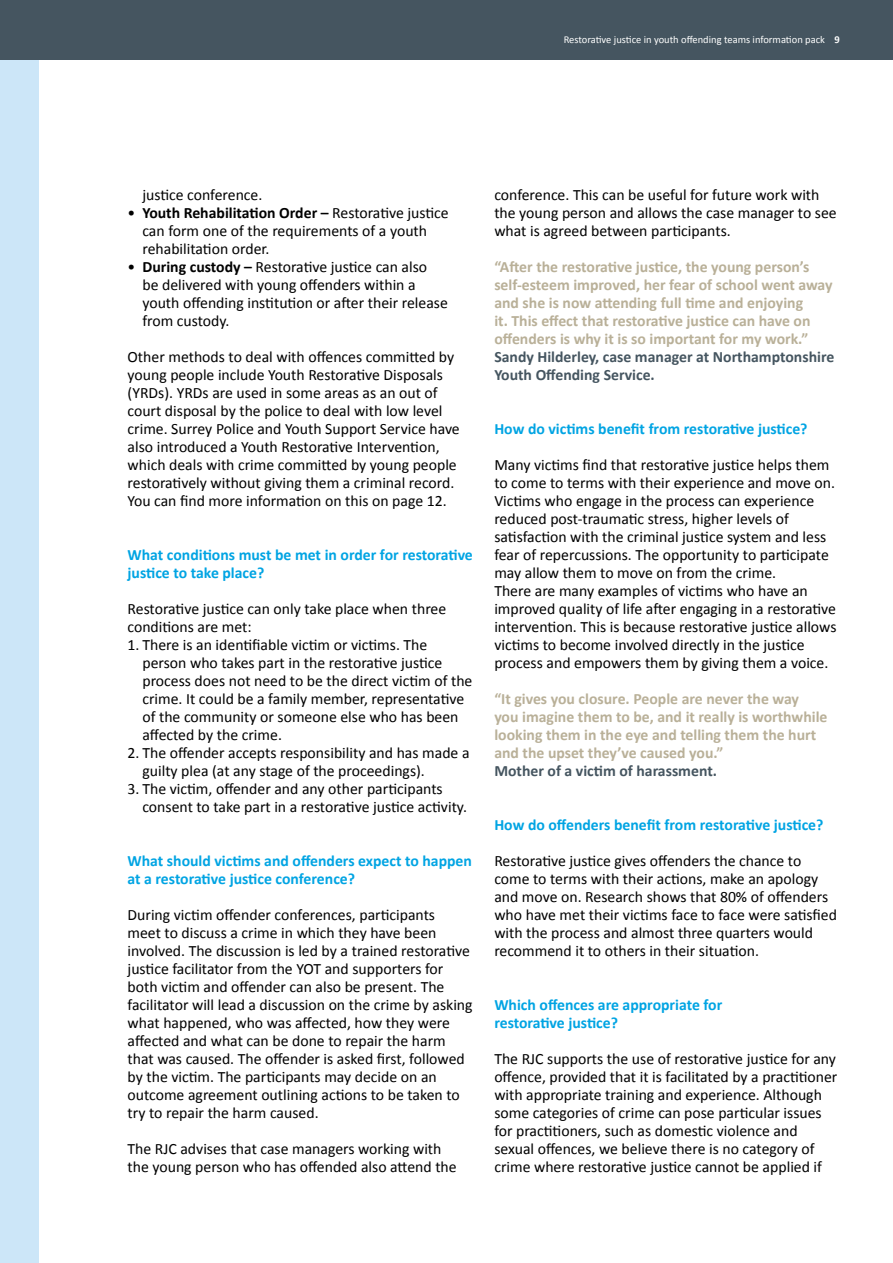
<style>
.page{position:relative;width:893px;height:1263px;background:#fff}
.page>*{position:absolute;margin:0;border:0;box-sizing:border-box;transform-origin:0 0}
.t1{font:15.75px/18px "Calibri";color:#000}
.t2{font:700 15.75px/18px "Calibri";color:#b9b098}
.t3{font:700 15.75px/18px "Calibri";color:#00a4e3}
.t4{font:700 15.75px/18px "Calibri";color:#455560}
.t5{font:10.5px "Calibri";color:#fff}
.s1{font-weight:700}
</style>
<div class="page">
<div style="left:0;top:0;width:38px;height:1263px;background:#cce6f8"></div>
<div style="left:0;top:0;width:893px;height:60px;background:#455560"></div>
<p class="t5" style="left:564px;top:33px;width:278px">Restorative justice in youth offending teams information pack <span class="s1">9</span></p>
<p class="t1" style="left:142px;top:185px;width:121px">justice conference.</p>
<p class="t1" style="left:142px;top:203px;width:308px;text-indent:-15px">• <span class="s1">Youth Rehabilitation Order –</span> Restorative justice can form one of the requirements of a youth rehabilitation order.</p>
<p class="t1" style="left:142px;top:257px;width:307px;text-indent:-15px">• <span class="s1">During custody –</span> Restorative justice can also<br>be delivered with young offenders within a youth offending institution or after their release from custody.</p>
<p class="t1" style="left:128px;top:347px;width:334px">Other methods to deal with offences committed by young people include Youth Restorative Disposals (YRDs). YRDs are used in some areas as an out of court disposal by the police to deal with low level crime. Surrey Police and Youth Support Service have also introduced a Youth Restorative Intervention, which deals with crime committed by young people restoratively without giving them a criminal record.<br>You can find more information on this on page 12.</p>
<p class="t3" style="left:128px;top:545px;width:347px">What conditions must be met in order for restorative justice to take place?</p>
<p class="t1" style="left:128px;top:599px;width:320px">Restorative justice can only take place when three conditions are met:</p>
<p class="t1" style="left:142px;top:635px;width:332px;text-indent:-15px">1. There is an identifiable victim or victims. The person who takes part in the restorative justice process does not need to be the direct victim of the crime. It could be a family member, representative of the community or someone else who has been affected by the crime.</p>
<p class="t1" style="left:142px;top:743px;width:329px;text-indent:-15px">2. The offender accepts responsibility and has made a guilty plea (at any stage of the proceedings).</p>
<p class="t1" style="left:142px;top:779px;width:326px;text-indent:-15px">3. The victim, offender and any other participants consent to take part in a restorative justice activity.</p>
<p class="t3" style="left:128px;top:851px;width:346px">What should victims and offenders expect to happen at a restorative justice conference?</p>
<p class="t1" style="left:128px;top:905px;width:347px">During victim offender conferences, participants<br>meet to discuss a crime in which they have been involved. The discussion is led by a trained restorative justice facilitator from the YOT and supporters for both victim and offender can also be present. The facilitator will lead a discussion on the crime by asking what happened, who was affected, how they were affected and what can be done to repair the harm that was caused. The offender is asked first, followed by the victim. The participants may decide on an outcome agreement outlining actions to be taken to try to repair the harm caused.</p>
<p class="t1" style="left:128px;top:1139px;width:331px">The RJC advises that case managers working with the young person who has offended also attend the</p>
<p class="t1" style="left:494px;top:185px;width:344px">conference. This can be useful for future work with the young person and allows the case manager to see what is agreed between participants.</p>
<p class="t2" style="left:494px;top:257px;width:340px">“After the restorative justice, the young person’s self-esteem improved, her fear of school went away and she is now attending full time and enjoying<br>it. This effect that restorative justice can have on offenders is why it is so important for my work.”</p>
<p class="t4" style="left:494px;top:347px;width:341px">Sandy Hilderley, case manager at Northamptonshire<br>Youth Offending Service.</p>
<p class="t3" style="left:494px;top:419px;width:315px">How do victims benefit from restorative justice?</p>
<p class="t1" style="left:494px;top:455px;width:344px">Many victims find that restorative justice helps them to come to terms with their experience and move on.<br>Victims who engage in the process can experience reduced post-traumatic stress, higher levels of satisfaction with the criminal justice system and less fear of repercussions. The opportunity to participate may allow them to move on from the crime.<br>There are many examples of victims who have an improved quality of life after engaging in a restorative intervention. This is because restorative justice allows victims to become involved directly in the justice process and empowers them by giving them a voice.</p>
<p class="t2" style="left:494px;top:689px;width:335px">“It gives you closure. People are never the way<br>you imagine them to be, and it really is worthwhile looking them in the eye and telling them the hurt and the upset they’ve caused you.”</p>
<p class="t4" style="left:494px;top:761px;width:224px">Mother of a victim of harassment.</p>
<p class="t3" style="left:494px;top:815px;width:331px">How do offenders benefit from restorative justice?</p>
<p class="t1" style="left:494px;top:851px;width:344px">Restorative justice gives offenders the chance to come to terms with their actions, make an apology and move on. Research shows that 80% of offenders who have met their victims face to face were satisfied with the process and almost three quarters would recommend it to others in their situation.</p>
<p class="t3" style="left:494px;top:995px;width:229px">Which offences are appropriate for restorative justice?</p>
<p class="t1" style="left:494px;top:1049px;width:345px">The RJC supports the use of restorative justice for any offence, provided that it is facilitated by a practitioner with appropriate training and experience. Although some categories of crime can pose particular issues for practitioners, such as domestic violence and sexual offences, we believe there is no category of crime where restorative justice cannot be applied if</p>
</div>
